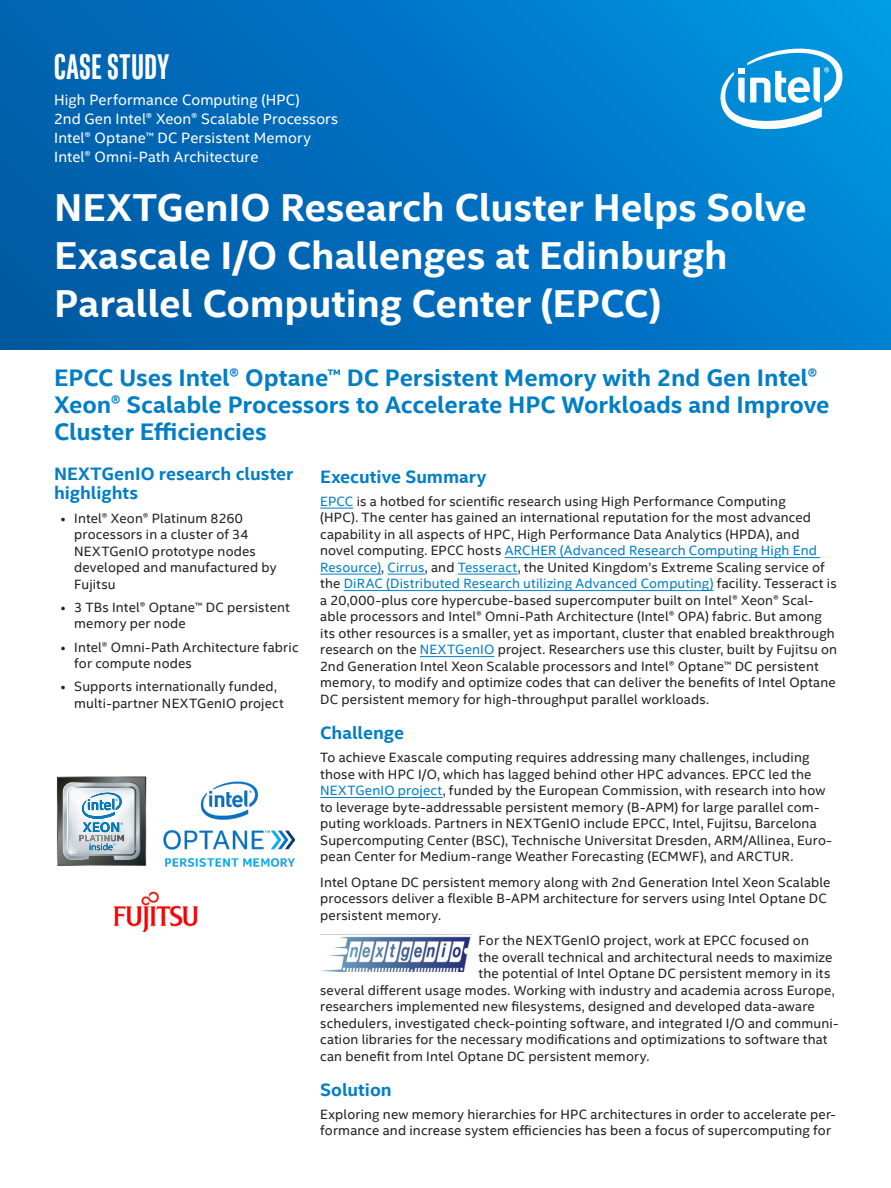
<style>
.page{position:relative;width:891px;height:1188px;background:#fff}
.page>*{position:absolute;margin:0;border:0;box-sizing:border-box;transform-origin:0 0}
.Main_Title{font:700 39px/48px "Intel Clear";letter-spacing:-.005em;color:#fff}
.t1{font:700 36px "Intel Clear Pro";letter-spacing:.025em;color:#fff}
.Subhead_1{font:700 24px/27px "Intel Clear";color:#007ec5}
.CopyHeaderBlue{font:700 18px/19.5px "Intel Clear";color:#007ec5}
.Mini_Header{font:15px "Intel Clear";letter-spacing:.005em;color:#fff}
.MainCopy___Caption{font:13.5px/16.5px "Intel Clear";letter-spacing:.01em;color:#231f20}
.s1{color:#007ec5}
</style>
<div class="page">
<div style="left:0;top:0;width:891px;height:350px;background:linear-gradient(to right,#005ba8,#008ada)"></div>
<svg style="left:57px;top:777px;width:89px;height:89px;background:#9ba9b0"></svg>
<img style="left:163px;top:782px;width:131px;height:85px">
<img style="left:113px;top:891px;width:86px;height:40px">
<hr style="left:320px;top:508px;width:33px;height:1px;background:#007ec5">
<hr style="left:505px;top:557px;width:315px;height:1px;background:#007ec5">
<hr style="left:320px;top:574px;width:61px;height:1px;background:#007ec5">
<hr style="left:388px;top:574px;width:37px;height:1px;background:#007ec5">
<hr style="left:458px;top:574px;width:60px;height:1px;background:#007ec5">
<hr style="left:344px;top:590px;width:370px;height:1px;background:#007ec5">
<hr style="left:420px;top:656px;width:74px;height:1px;background:#007ec5">
<hr style="left:320px;top:797px;width:123px;height:1px;background:#007ec5">
<img style="left:320px;top:934px;width:152px;height:38px">
<svg style="left:718px;top:42px;width:127px;height:90px"></svg>
<h2 class="t1" style="left:54px;top:44px;width:117px">CASE STUDY</h2>
<p class="Mini_Header" style="left:54px;top:90px;width:247px">High Performance Computing (HPC)</p>
<p class="Mini_Header" style="left:54px;top:109px;width:286px">2nd Gen Intel® Xeon® Scalable Processors</p>
<p class="Mini_Header" style="left:54px;top:129px;width:258px">Intel® Optane™ DC Persistent Memory</p>
<p class="Mini_Header" style="left:54px;top:148px;width:206px">Intel® Omni-Path Architecture</p>
<p class="Main_Title" style="left:54px;top:184px;width:754px">NEXTGenIO Research Cluster Helps Solve<br>Exascale I/O Challenges at Edinburgh<br>Parallel Computing Center (EPCC)</p>
<p class="Subhead_1" style="left:54px;top:365px;width:777px">EPCC Uses Intel® Optane™ DC Persistent Memory with 2nd Gen Intel®<br>Xeon® Scalable Processors to Accelerate HPC Workloads and Improve<br>Cluster Efficiencies</p>
<p class="CopyHeaderBlue" style="left:54px;top:464px;width:241px">NEXTGenIO research cluster highlights</p>
<p class="MainCopy___Caption" style="left:74px;top:510px;width:204px;text-indent:-14px">• Intel® Xeon® Platinum 8260 processors in a cluster of 34<br>NEXTGenIO prototype nodes developed and manufactured by<br>Fujitsu</p>
<p class="MainCopy___Caption" style="left:74px;top:599px;width:217px;text-indent:-14px">• 3 TBs Intel® Optane™ DC persistent memory per node</p>
<p class="MainCopy___Caption" style="left:74px;top:639px;width:226px;text-indent:-14px">• Intel® Omni-Path Architecture fabric for compute nodes</p>
<p class="MainCopy___Caption" style="left:74px;top:679px;width:211px;text-indent:-14px">• Supports internationally funded, multi-partner NEXTGenIO project</p>
<p class="CopyHeaderBlue" style="left:320px;top:467px;width:168px">Executive Summary</p>
<p class="MainCopy___Caption" style="left:320px;top:493px;width:518px"><span class="s1">EPCC</span> is a hotbed for scientific research using High Performance Computing<br>(HPC). The center has gained an international reputation for the most advanced capability in all aspects of HPC, High Performance Data Analytics (HPDA), and<br>novel computing. EPCC hosts <span class="s1">ARCHER (Advanced Research Computing High End Resource)</span>, <span class="s1">Cirrus</span>, and <span class="s1">Tesseract</span>, the United Kingdom’s Extreme Scaling service of the <span class="s1">DiRAC (Distributed Research utilizing Advanced Computing)</span> facility. Tesseract is a 20,000-plus core hypercube-based supercomputer built on Intel® Xeon® Scal&shy;able processors and Intel® Omni-Path Architecture (Intel® OPA) fabric. But among its other resources is a smaller, yet as important, cluster that enabled breakthrough research on the <span class="s1">NEXTGenIO</span> project. Researchers use this cluster, built by Fujitsu on 2nd Generation Intel Xeon Scalable processors and Intel® Optane™ DC persistent memory, to modify and optimize codes that can deliver the benefits of Intel Optane DC persistent memory for high-throughput parallel workloads.</p>
<p class="CopyHeaderBlue" style="left:320px;top:723px;width:85px">Challenge</p>
<p class="MainCopy___Caption" style="left:320px;top:749px;width:513px">To achieve Exascale computing requires addressing many challenges, including those with HPC I/O, which has lagged behind other HPC advances. EPCC led the <span class="s1">NEXTGenIO project</span>, funded by the European Commission, with research into how to leverage byte-addressable persistent memory (B-APM) for large parallel com&shy;puting workloads. Partners in NEXTGenIO include EPCC, Intel, Fujitsu, Barcelona Supercomputing Center (BSC), Technische Universitat Dresden, ARM/Allinea, Euro&shy;pean Center for Medium-range Weather Forecasting (ECMWF), and ARCTUR.</p>
<p class="MainCopy___Caption" style="left:320px;top:874px;width:512px">Intel Optane DC persistent memory along with 2nd Generation Intel Xeon Scalable processors deliver a flexible B-APM architecture for servers using Intel Optane DC persistent memory.</p>
<p class="MainCopy___Caption" style="left:479px;top:932px;width:332px">For the NEXTGenIO project, work at EPCC focused on</p>
<p class="MainCopy___Caption" style="left:479px;top:949px;width:355px">the overall technical and architectural needs to maximize</p>
<p class="MainCopy___Caption" style="left:479px;top:965px;width:353px">the potential of Intel Optane DC persistent memory in its</p>
<p class="MainCopy___Caption" style="left:320px;top:982px;width:516px">several different usage modes. Working with industry and academia across Europe,</p>
<p class="MainCopy___Caption" style="left:320px;top:998px;width:496px">researchers implemented new filesystems, designed and developed data-aware</p>
<p class="MainCopy___Caption" style="left:320px;top:1015px;width:520px">schedulers, investigated check-pointing software, and integrated I/O and communi-</p>
<p class="MainCopy___Caption" style="left:320px;top:1031px;width:509px">cation libraries for the necessary modifications and optimizations to software that</p>
<p class="MainCopy___Caption" style="left:320px;top:1048px;width:331px">can benefit from Intel Optane DC persistent memory.</p>
<p class="CopyHeaderBlue" style="left:320px;top:1080px;width:73px">Solution</p>
<p class="MainCopy___Caption" style="left:320px;top:1106px;width:517px">Exploring new memory hierarchies for HPC architectures in order to accelerate per&shy;formance and increase system efficiencies has been a focus of supercomputing for</p>
</div>
